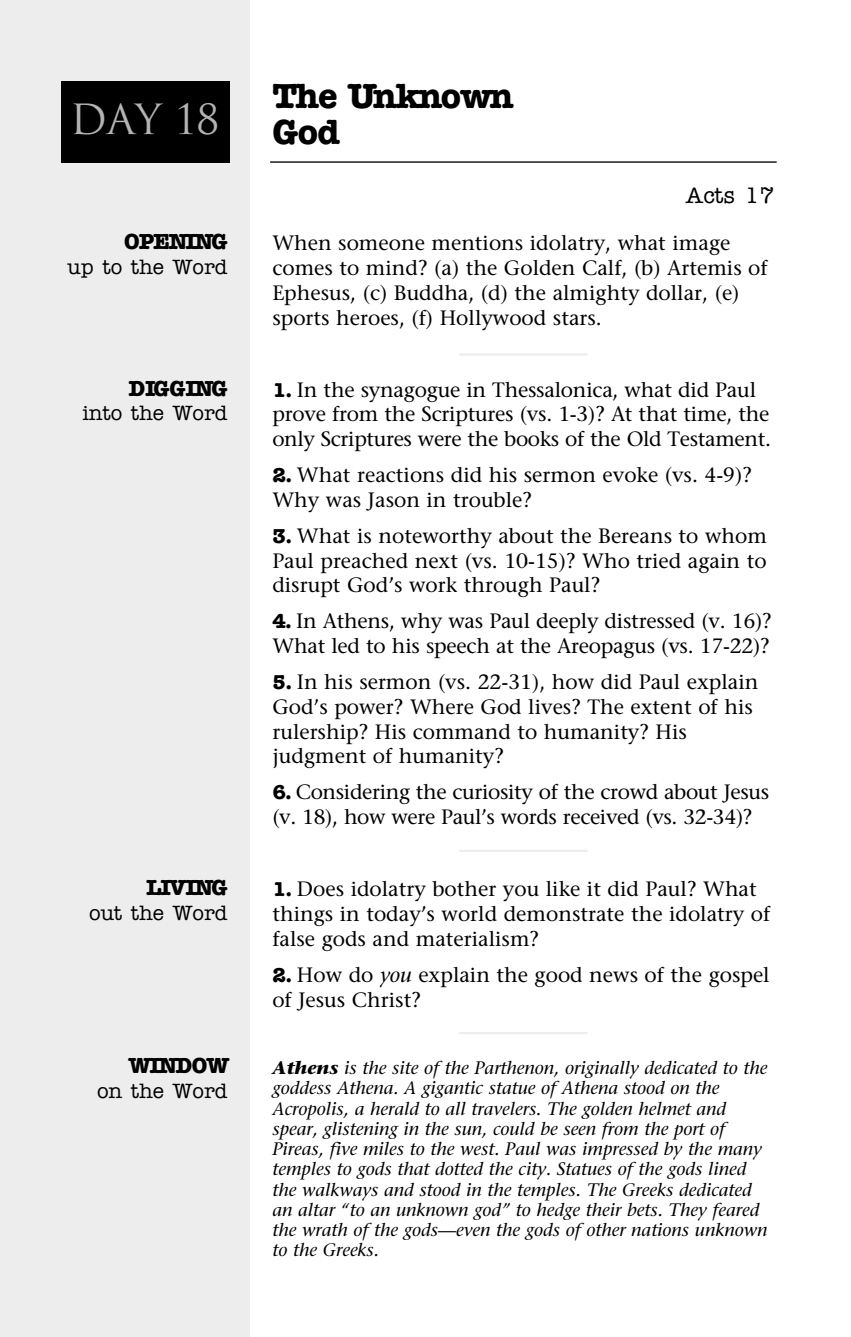
<style>
.page{position:relative;width:851px;height:1337px;background:#fff}
.page>*{position:absolute;margin:0;border:0;box-sizing:border-box;transform-origin:0 0}
.t1{font:40.5px "Trajan";color:#b3b3b3}
.t2{font:700 36px/36px "American Typewriter";letter-spacing:-.035em;color:#000}
.t3{font:700 22.5px "American Typewriter";letter-spacing:-.09em;color:#000}
.t4{font:700 22.5px "American Typewriter";letter-spacing:-.055em;color:#000}
.t5{font:500 22.5px "American Typewriter";color:#000}
.t6{font:20.7px/24.8px "Stone Serif";color:#000}
.t7{font:500 20.7px "American Typewriter";color:#000}
.t8{font:italic 18px/20.2px "Stone Serif";color:#000}
.s1{font-family:"American Typewriter";font-weight:700}
.s2{font-style:italic}
.s3{font-weight:700}
</style>
<div class="page">
<div style="left:0;top:0;width:250px;height:1336px;background:#ededed"></div>
<div style="left:61px;top:81px;width:169px;height:81px;background:#000"></div>
<hr style="left:270px;top:161px;width:506px;height:2px;background:#000">
<hr style="left:459px;top:353px;width:128px;height:3px;background:#ededed">
<hr style="left:459px;top:849px;width:128px;height:3px;background:#ededed">
<hr style="left:459px;top:1032px;width:128px;height:2px;background:#ededed">
<h1 class="t1" style="left:70px;top:96px;width:152px">Day 18</h1>
<h2 class="t2" style="left:272px;top:81px;width:243px">The Unknown<br>God</h2>
<p class="t5" style="left:685px;top:187px;width:90px">Acts 17</p>
<p class="t3" style="left:124px;top:234px;width:105px">OPENING</p>
<p class="t7" style="left:68px;top:260px;width:161px">up to the Word</p>
<p class="t6" style="left:272px;top:233px;width:497px">When someone mentions idolatry, what image comes to mind? (a) the Golden Calf, (b) Artemis of Ephesus, (c) Buddha, (d) the almighty dollar, (e) sports heroes, (f) Hollywood stars.</p>
<p class="t4" style="left:129px;top:380px;width:100px">DIGGING</p>
<p class="t7" style="left:82px;top:406px;width:147px">into the Word</p>
<p class="t6" style="left:272px;top:379px;width:500px"><span class="s1">1.</span> In the synagogue in Thessalonica, what did Paul prove from the Scriptures (vs. 1-3)? At that time, the only Scriptures were the books of the Old Testament.</p>
<p class="t6" style="left:272px;top:465px;width:481px"><span class="s1">2.</span> What reactions did his sermon evoke (vs. 4-9)?<br>Why was Jason in trouble?</p>
<p class="t6" style="left:272px;top:525px;width:496px;text-align:justify"><span class="s1">3.</span> What is noteworthy about the Bereans to whom Paul preached next (vs. 10-15)? Who tried again to disrupt God’s work through Paul?</p>
<p class="t6" style="left:272px;top:611px;width:500px"><span class="s1">4.</span> In Athens, why was Paul deeply distressed (v. 16)?<br>What led to his speech at the Areopagus (vs. 17-22)?</p>
<p class="t6" style="left:272px;top:672px;width:487px"><span class="s1">5.</span> In his sermon (vs. 22-31), how did Paul explain God’s power? Where God lives? The extent of his rulership? His command to humanity? His judgment of humanity?</p>
<p class="t6" style="left:272px;top:782px;width:498px"><span class="s1">6.</span> Considering the curiosity of the crowd about Jesus (v. 18), how were Paul’s words received (vs. 32-34)?</p>
<p class="t3" style="left:146px;top:879px;width:83px">LIVING</p>
<p class="t7" style="left:89px;top:905px;width:140px">out the Word</p>
<p class="t6" style="left:272px;top:879px;width:499px"><span class="s1">1.</span> Does idolatry bother you like it did Paul? What things in today’s world demonstrate the idolatry of false gods and materialism?</p>
<p class="t6" style="left:272px;top:964px;width:499px"><span class="s1">2.</span> How do <span class="s2">you</span> explain the good news of the gospel of Jesus Christ?</p>
<p class="t3" style="left:129px;top:1057px;width:102px">WINDOW</p>
<p class="t7" style="left:97px;top:1083px;width:132px">on the Word</p>
<p class="t8" style="left:272px;top:1059px;width:496px"><span class="s3">Athens</span> is the site of the Parthenon, originally dedicated to the goddess Athena. A gigantic statue of Athena stood on the Acropolis, a herald to all travelers. The golden helmet and spear, glistening in the sun, could be seen from the port of Pireas, five miles to the west. Paul was impressed by the many temples to gods that dotted the city. Statues of the gods lined the walkways and stood in the temples. The Greeks dedicated an altar “to an unknown god” to hedge their bets. They feared the wrath of the gods—even the gods of other nations unknown to the Greeks.</p>
</div>
